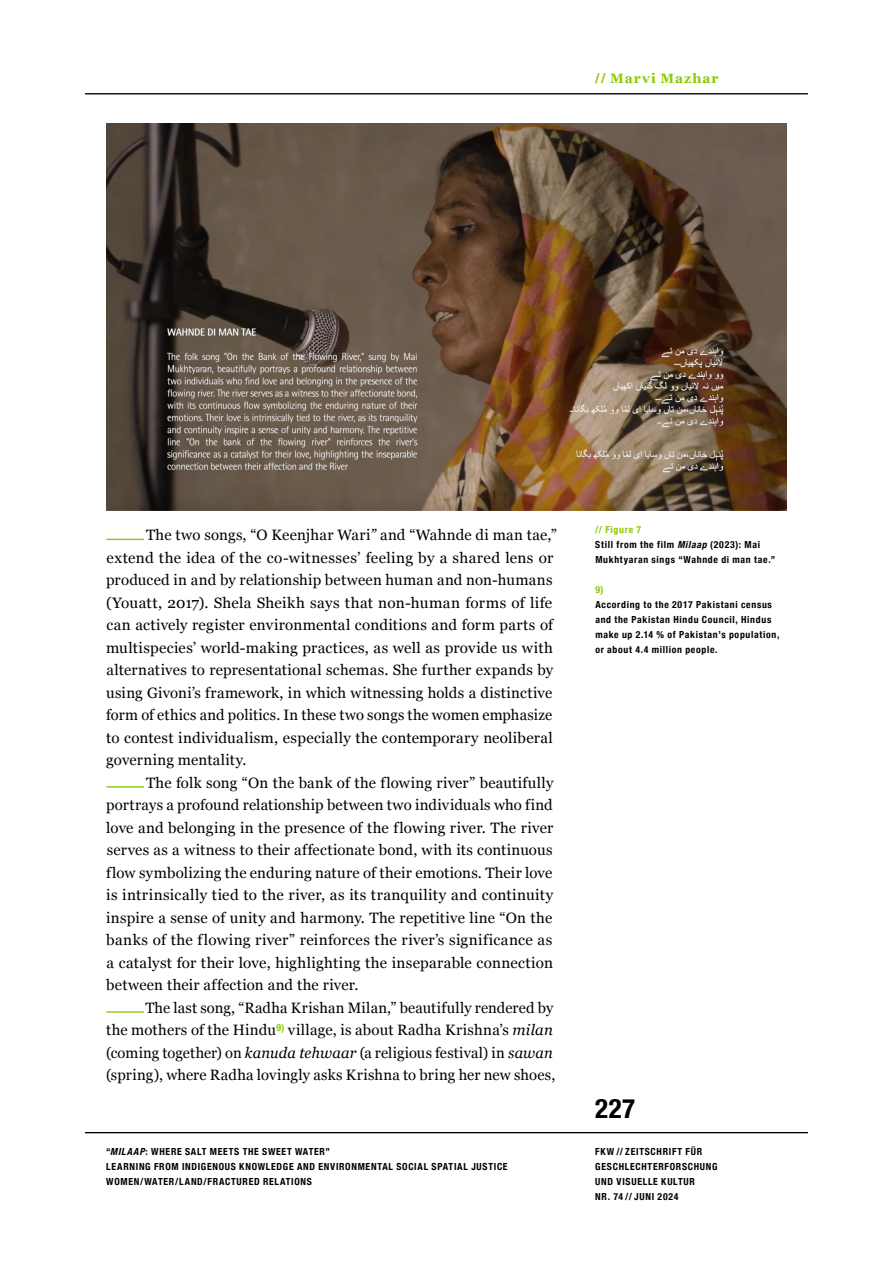
<style>
.page{position:relative;width:893px;height:1263px;background:#fff}
.page>*{position:absolute;margin:0;border:0;box-sizing:border-box;transform-origin:0 0}
.t1{font:700 condensed 27px "Helvetica Neue";color:#000}
.t2{font:15px/22.5px "Georgia";letter-spacing:.015em;color:#000}
.t3{font:700 13.5px "Georgia";letter-spacing:.075em;color:#8cc800}
.t4{font:700 condensed 9.75px/15px "Helvetica Neue";letter-spacing:.075em;color:#000}
.t5{font:700 condensed 9.75px "Helvetica Neue";color:#8cc800}
.s1{font-family:"Helvetica Neue";font-stretch:condensed}
.s2{font-style:italic}
.s3{color:#8cc800}
</style>
<div class="page">
<hr style="left:85px;top:93px;width:723px;height:1px;background:#000">
<hr style="left:85px;top:1132px;width:723px;height:1px;background:#000">
<img style="left:106px;top:123px;width:681px;height:387px">
<hr style="left:106px;top:539px;width:38px;height:1px;background:#8cc800">
<hr style="left:106px;top:786px;width:38px;height:2px;background:#8cc800">
<hr style="left:106px;top:1011px;width:38px;height:2px;background:#8cc800">
<p class="t3" style="left:595px;top:68px;width:125px"><span class="s1">//</span> Marvi Mazhar</p>
<p class="t2" style="left:106px;top:523px;width:452px;text-indent:40px">The two songs, “O Keenjhar Wari<span class="s2">”</span> and “Wahnde di man tae,” extend the idea of the co-witnesses’ feeling by a shared lens or produced in and by relationship between human and non-humans (Youatt, 2017). Shela Sheikh says that non-human forms of life can actively register environmental conditions and form parts of multispecies’ world-making practices, as well as provide us with alternatives to representational schemas. She further expands by using Givoni’s framework, in which witnessing holds a distinctive form of ethics and politics. In these two songs the women emphasize to contest individualism, especially the contemporary neoliberal governing mentality.</p>
<p class="t2" style="left:106px;top:770px;width:449px;text-align:justify;text-indent:40px">The folk song “On the bank of the flowing river” beautifully portrays a profound relationship between two individuals who find love and belonging in the presence of the flowing river. The river serves as a witness to their affectionate bond, with its continuous flow symbolizing the enduring nature of their emotions. Their love is intrinsically tied to the river, as its tranquility and continuity inspire a sense of unity and harmony. The repetitive line “On the banks of the flowing river” reinforces the river’s significance as a catalyst for their love, highlighting the inseparable connection between their affection and the river.</p>
<p class="t2" style="left:106px;top:995px;width:451px;text-indent:39px">The last song, “Radha Krishan Milan,” beautifully rendered by the mothers of the Hindu<sup>9)</sup> village, is about Radha Krishna’s <span class="s2">milan </span>(coming together) on <span class="s2">kanuda tehwaar</span> (a religious festival) in <span class="s2">sawan </span>(spring), where Radha lovingly asks Krishna to bring her new shoes,</p>
<p class="t4" style="left:106px;top:1143px;width:403px">“<span class="s2">MILAAP</span>: WHERE SALT MEETS THE SWEET WATER”<br>LEARNING FROM INDIGENOUS KNOWLEDGE AND ENVIRONMENTAL SOCIAL SPATIAL JUSTICE<br>WOMEN/WATER/LAND/FRACTURED RELATIONS</p>
<p class="t4" style="left:595px;top:521px;width:182px"><span class="s3">// Figure 7<br></span>Still from the film <span class="s2">Milaap</span> (2023): Mai<br>Mukhtyaran sings “Wahnde di man tae.”</p>
<p class="t5" style="left:595px;top:581px;width:10px">9)</p>
<p class="t4" style="left:595px;top:596px;width:186px">According to the 2017 Pakistani census and the Pakistan Hindu Council, Hindus make up 2.14 % of Pakistan’s population, or about 4.4 million people.</p>
<h1 class="t1" style="left:595px;top:1085px;width:41px">227</h1>
<p class="t4" style="left:595px;top:1143px;width:124px">FKW // ZEITSCHRIFT FÜR<br>GESCHLECHTERFORSCHUNG<br>UND VISUELLE KULTUR<br>NR. 74 // JUNI 2024</p>
</div>
